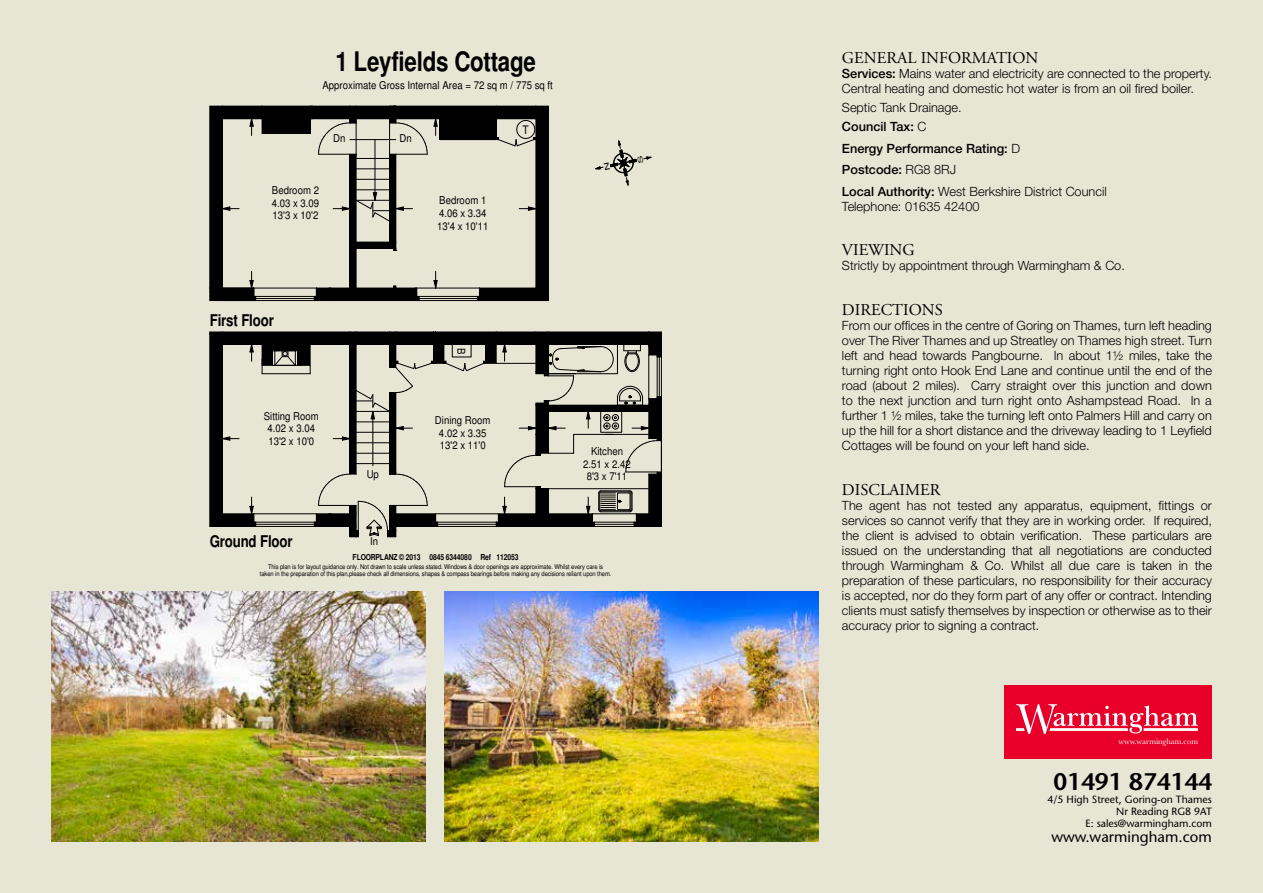
<style>
.page{position:relative;width:1263px;height:893px;background:#e7e6d5}
.page>*{position:absolute;margin:0;border:0;box-sizing:border-box;transform-origin:0 0}
.t1{font:700 27px "Helvetica";letter-spacing:-.015em;color:#000;scale:.83 1}
.t2{font:600 24px "Stone Sans";color:#000}
.t3{font:16.5px "Adobe Garamond Pro";color:#000}
.t4{font:700 16.2px "Helvetica";letter-spacing:-.015em;color:#000;scale:.82 1}
.t5{font:15px "Stone Sans";color:#000}
.t6{font:300 12.75px/15px "Helvetica Neue LT Std";color:#000}
.t7{font:500 12.75px/21.5px "Helvetica Neue LT Std";color:#000}
.t8{font:11.7px "Helvetica";color:#000;scale:.89 1}
.t9{font:10.8px/12.6px "Helvetica";color:#000;text-align:center;scale:.89 1}
.t10{font:10.65px "Helvetica";color:#000;scale:.9 1}
.t11{font:10.5px/12px "Stone Sans";color:#000;text-align:right}
.t12{font:8.4px "Baskerville";color:#fff}
.t13{font:700 8.25px "Helvetica";letter-spacing:-.01em;color:#000;scale:.83 1}
.t14{font:6.45px/7.6px "Helvetica";letter-spacing:-.02em;color:#000;text-align:center;scale:.9 1}
.s1{font-weight:500}
.s2{font-weight:300}
</style>
<div class="page">
<div style="left:1005px;top:685px;width:207px;height:74px;background:#e8002a"></div>
<svg style="left:1016px;top:704px;width:182px;height:30px"></svg>
<img style="left:444px;top:591px;width:375px;height:251px">
<img style="left:51px;top:591px;width:374px;height:251px">
<div style="left:262px;top:119px;width:48px;height:14px;background:#000"></div>
<hr style="left:262px;top:133px;width:48px;height:1px;background:#000">
<div style="left:222px;top:106px;width:40px;height:13px;background:#000"></div>
<div style="left:262px;top:106px;width:50px;height:13px;background:#000"></div>
<div style="left:210px;top:106px;width:12px;height:182px;background:#000"></div>
<hr style="left:222px;top:106px;width:1px;height:182px;background:#000">
<hr style="left:209px;top:106px;width:1px;height:182px;background:#000">
<div style="left:350px;top:154px;width:6px;height:134px;background:#000"></div>
<hr style="left:356px;top:154px;width:1px;height:134px;background:#000">
<div style="left:356px;top:106px;width:40px;height:13px;background:#000"></div>
<svg style="left:310px;top:106px;width:47px;height:49px"></svg>
<div style="left:356px;top:242px;width:40px;height:6px;background:#000"></div>
<hr style="left:356px;top:248px;width:40px;height:1px;background:#000">
<div style="left:390px;top:154px;width:6px;height:88px;background:#000"></div>
<hr style="left:396px;top:154px;width:1px;height:88px;background:#000">
<hr style="left:389px;top:154px;width:1px;height:88px;background:#000">
<div style="left:350px;top:288px;width:46px;height:13px;background:#000"></div>
<svg style="left:393px;top:242px;width:4px;height:9px"></svg>
<hr style="left:417px;top:300px;width:62px;height:1px;background:#000">
<hr style="left:415px;top:288px;width:64px;height:1px;background:#000">
<div style="left:479px;top:288px;width:57px;height:13px;background:#000"></div>
<div style="left:394px;top:106px;width:102px;height:13px;background:#000"></div>
<svg style="left:389px;top:119px;width:39px;height:36px"></svg>
<div style="left:440px;top:119px;width:54px;height:21px;background:#000"></div>
<div style="left:536px;top:119px;width:12px;height:169px;background:#000"></div>
<hr style="left:548px;top:119px;width:1px;height:169px;background:#000">
<svg style="left:536px;top:288px;width:13px;height:13px"></svg>
<hr style="left:419px;top:296px;width:58px;height:1px;background:#000">
<svg style="left:394px;top:286px;width:26px;height:15px"></svg>
<hr style="left:419px;top:298px;width:60px;height:1px;background:#000">
<svg style="left:494px;top:106px;width:55px;height:40px"></svg>
<svg style="left:519px;top:207px;width:17px;height:3px"></svg>
<svg style="left:396px;top:207px;width:17px;height:3px"></svg>
<svg style="left:434px;top:119px;width:6px;height:21px"></svg>
<svg style="left:434px;top:271px;width:3px;height:17px"></svg>
<hr style="left:356px;top:190px;width:34px;height:1px;background:#000">
<hr style="left:356px;top:179px;width:34px;height:1px;background:#000">
<hr style="left:356px;top:169px;width:34px;height:1px;background:#000">
<hr style="left:356px;top:158px;width:34px;height:1px;background:#000">
<hr style="left:356px;top:123px;width:1px;height:33px;background:#000">
<hr style="left:389px;top:121px;width:1px;height:33px;background:#000">
<div style="left:222px;top:288px;width:32px;height:13px;background:#000"></div>
<svg style="left:209px;top:288px;width:13px;height:13px"></svg>
<hr style="left:254px;top:300px;width:62px;height:1px;background:#000">
<hr style="left:254px;top:288px;width:62px;height:1px;background:#000">
<hr style="left:254px;top:296px;width:62px;height:1px;background:#000">
<hr style="left:254px;top:298px;width:62px;height:1px;background:#000">
<svg style="left:314px;top:288px;width:36px;height:13px"></svg>
<svg style="left:333px;top:207px;width:17px;height:3px"></svg>
<svg style="left:223px;top:207px;width:16px;height:3px"></svg>
<svg style="left:250px;top:119px;width:3px;height:16px"></svg>
<svg style="left:250px;top:271px;width:6px;height:29px"></svg>
<div style="left:222px;top:332px;width:128px;height:12px;background:#000"></div>
<hr style="left:222px;top:344px;width:128px;height:1px;background:#000">
<div style="left:222px;top:514px;width:32px;height:12px;background:#000"></div>
<hr style="left:222px;top:526px;width:32px;height:1px;background:#000">
<hr style="left:254px;top:526px;width:62px;height:1px;background:#000">
<hr style="left:254px;top:514px;width:62px;height:1px;background:#000">
<hr style="left:254px;top:522px;width:62px;height:1px;background:#000">
<hr style="left:254px;top:524px;width:62px;height:1px;background:#000">
<div style="left:210px;top:334px;width:12px;height:192px;background:#000"></div>
<svg style="left:210px;top:526px;width:12px;height:1px"></svg>
<hr style="left:222px;top:334px;width:1px;height:192px;background:#000">
<hr style="left:209px;top:334px;width:1px;height:192px;background:#000">
<svg style="left:209px;top:332px;width:13px;height:12px"></svg>
<svg style="left:223px;top:437px;width:16px;height:3px"></svg>
<svg style="left:250px;top:345px;width:3px;height:16px"></svg>
<svg style="left:250px;top:497px;width:6px;height:29px"></svg>
<hr style="left:375px;top:140px;width:1px;height:60px;background:#000">
<svg style="left:356px;top:192px;width:33px;height:29px"></svg>
<svg style="left:262px;top:332px;width:400px;height:205px"></svg>
<hr style="left:350px;top:139px;width:46px;height:1px;background:#000">
<svg style="left:596px;top:141px;width:55px;height:44px"></svg>
<h1 class="t1" style="left:335px;top:51px;width:243px">1 Leyfields Cottage</h1>
<p class="t9" style="left:322px;top:80px;width:260px">Approximate Gross Internal Area = 72 sq m / 775 sq ft</p>
<p class="t9" style="left:333px;top:133px;width:15px">Dn</p>
<p class="t9" style="left:400px;top:133px;width:15px">Dn</p>
<p class="t9" style="left:272px;top:185px;width:55px;text-align:justify">Bedroom 2<br>4.03 x 3.09<br>13'3 x 10'2</p>
<p class="t9" style="left:437px;top:195px;width:59px;text-align:left">Bedroom 1<br>4.06 x 3.34<br>13'4 x 10'11</p>
<p class="t8" style="left:523px;top:125px;width:9px">T</p>
<p class="t4" style="left:210px;top:314px;width:80px">First Floor</p>
<p class="t9" style="left:264px;top:411px;width:63px">Sitting Room<br>4.02 x 3.04<br>13'2 x 10'0</p>
<p class="t4" style="left:210px;top:535px;width:102px">Ground Floor</p>
<p class="t9" style="left:367px;top:469px;width:15px">Up</p>
<p class="t10" style="left:370px;top:537px;width:10px">In</p>
<p class="t9" style="left:467px;top:348px;width:9px;rotate:90deg">B</p>
<p class="t9" style="left:435px;top:415px;width:64px">Dining Room<br>4.02 x 3.35<br>13'2 x 11'0</p>
<p class="t9" style="left:583px;top:446px;width:55px">Kitchen<br>2.51 x 2.42<br>8'3 x 7'11</p>
<p class="t13" style="left:353px;top:554px;width:202px">FLOORPLANZ © 2013 0845 6344080 Ref 112053</p>
<p class="t14" style="left:260px;top:563px;width:392px">This plan is for layout guidance only. Not drawn to scale unless stated. Windows &amp; door openings are approximate. Whilst every care is<br>taken in the preparation of this plan,please check all dimensions, shapes &amp; compass bearings before making any decisions reliant upon them.</p>
<p class="t3" style="left:842px;top:48px;width:198px">GENERAL INFORMATION</p>
<p class="t6" style="left:842px;top:66px;width:371px"><span class="s1">Services:</span> Mains water and electricity are connected to the property.<br>Central heating and domestic hot water is from an oil fired boiler.</p>
<p class="t6" style="left:842px;top:98px;width:121px;line-height:19.2px">Septic Tank Drainage.<br><span class="s1">Council Tax:</span> C</p>
<p class="t7" style="left:842px;top:137px;width:266px">Energy Performance Rating: <span class="s2">D<br></span>Postcode: <span class="s2">RG8 8RJ<br></span>Local Authority: <span class="s2">West Berkshire District Council</span></p>
<p class="t6" style="left:842px;top:198px;width:139px">Telephone: 01635 42400</p>
<p class="t3" style="left:842px;top:240px;width:74px">VIEWING</p>
<p class="t6" style="left:842px;top:258px;width:284px">Strictly by appointment through Warmingham &amp; Co.</p>
<p class="t3" style="left:842px;top:300px;width:102px">DIRECTIONS</p>
<p class="t6" style="left:842px;top:318px;width:371px;text-align:justify">From our offices in the centre of Goring on Thames, turn left heading over The River Thames and up Streatley on Thames high street. Turn left and head towards Pangbourne. In about 1½ miles, take the turning right onto Hook End Lane and continue until the end of the road (about 2 miles). Carry straight over this junction and down to the next junction and turn right onto Ashampstead Road. In a further 1 ½ miles, take the turning left onto Palmers Hill and carry on up the hill for a short distance and the driveway leading to 1 Leyfield Cottages will be found on your left hand side.</p>
<p class="t3" style="left:842px;top:480px;width:100px">DISCLAIMER</p>
<p class="t6" style="left:842px;top:498px;width:371px;text-align:justify">The agent has not tested any apparatus, equipment, fittings or services so cannot verify that they are in working order. If required, the client is advised to obtain verification. These particulars are issued on the understanding that all negotiations are conducted through Warmingham &amp; Co. Whilst all due care is taken in the preparation of these particulars, no responsibility for their accuracy is accepted, nor do they form part of any offer or contract. Intending clients must satisfy themselves by inspection or otherwise as to their accuracy prior to signing a contract.</p>
<p class="t12" style="left:1118px;top:736px;width:81px">www.warmingham.com</p>
<h2 class="t2" style="left:1053px;top:767px;width:160px">01491 874144</h2>
<p class="t11" style="left:1047px;top:793px;width:166px">4/5 High Street, Goring-on Thames<br>Nr Reading RG8 9AT<br>E: sales@warmingham.com</p>
<p class="t5" style="left:1051px;top:828px;width:162px">www.warmingham.com</p>
</div>
